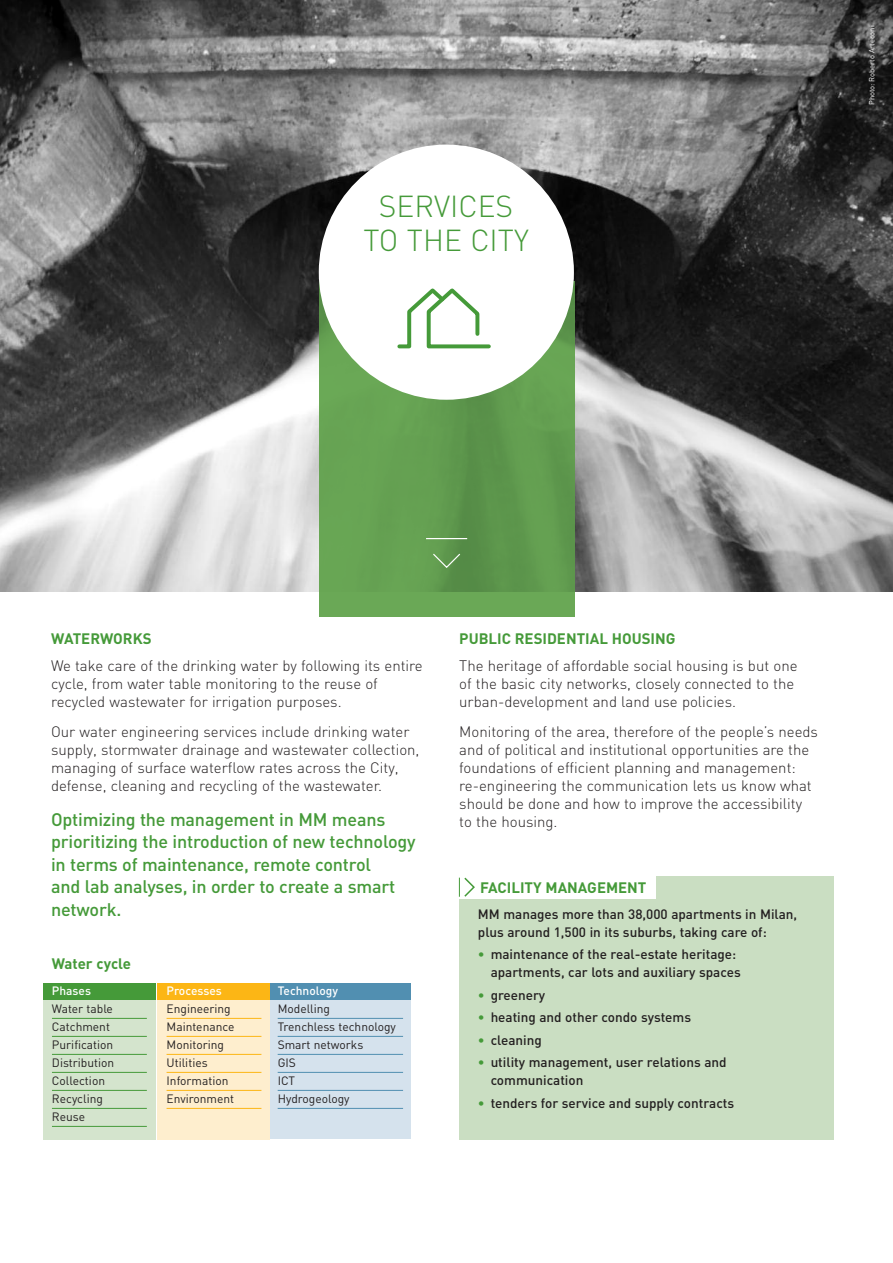
<style>
.page{position:relative;width:893px;height:1263px;background:#fff}
.page>*{position:absolute;margin:0;border:0;box-sizing:border-box;transform-origin:0 0}
.t1{font:300 30px/34.5px "DIN";color:#459a39;text-align:center}
.t2{font:500 18px/22.5px "DIN";letter-spacing:-.01em;color:#459a39}
.t3{font:300 15px/18px "DIN";color:#231f20}
.t4{font:700 15px "DIN";color:#459a39}
.t5{font:500 13.5px/18px "DIN";color:#231f20}
.t6{font:12px/18px "DIN";color:#231f20}
.t7{font:500 12px "DIN";color:#fff}
.t8{font:7.5px "DIN";color:#fff}
.s1{color:#459a39}
</style>
<div class="page">
<img style="left:0;top:0;width:893px;height:591px">
<div style="left:319px;top:591px;width:255px;height:26px;background:#6aa856"></div>
<img style="left:319px;top:284px;width:255px;height:307px">
<hr style="left:426px;top:538px;width:41px;height:1px;background:#fff">
<svg style="left:432px;top:552px;width:29px;height:17px"></svg>
<div style="left:319px;top:145px;width:255px;height:255px;background:#fff;border-radius:50%"></div>
<svg style="left:397px;top:288px;width:94px;height:61px"></svg>
<div style="left:460px;top:876px;width:374px;height:264px;background:#cadec2"></div>
<div style="left:459px;top:876px;width:196px;height:23px;background:#fff"></div>
<svg style="left:459px;top:877px;width:16px;height:20px"></svg>
<div style="left:44px;top:1000px;width:112px;height:140px;background:#d4e4cd"></div>
<div style="left:44px;top:983px;width:112px;height:16px;background:#459a39"></div>
<div style="left:157px;top:983px;width:112px;height:16px;background:#fcb615"></div>
<div style="left:270px;top:983px;width:140px;height:16px;background:#518fb1"></div>
<div style="left:157px;top:1000px;width:112px;height:139px;background:#feeece"></div>
<div style="left:270px;top:1000px;width:140px;height:139px;background:#d5e2ed"></div>
<hr style="left:52px;top:1018px;width:95px;height:1px;background:#459a39">
<hr style="left:52px;top:1036px;width:95px;height:1px;background:#459a39">
<hr style="left:52px;top:1054px;width:95px;height:1px;background:#459a39">
<hr style="left:52px;top:1072px;width:95px;height:1px;background:#459a39">
<hr style="left:52px;top:1090px;width:95px;height:1px;background:#459a39">
<hr style="left:52px;top:1108px;width:95px;height:1px;background:#459a39">
<hr style="left:52px;top:1126px;width:95px;height:1px;background:#459a39">
<hr style="left:167px;top:1018px;width:94px;height:1px;background:#fcb615">
<hr style="left:167px;top:1036px;width:94px;height:1px;background:#fcb615">
<hr style="left:167px;top:1054px;width:94px;height:1px;background:#fcb615">
<hr style="left:167px;top:1072px;width:94px;height:1px;background:#fcb615">
<hr style="left:167px;top:1090px;width:94px;height:1px;background:#fcb615">
<hr style="left:167px;top:1108px;width:94px;height:1px;background:#fcb615">
<hr style="left:278px;top:1018px;width:125px;height:1px;background:#518fb1">
<hr style="left:278px;top:1036px;width:125px;height:1px;background:#518fb1">
<hr style="left:278px;top:1054px;width:125px;height:1px;background:#518fb1">
<hr style="left:278px;top:1072px;width:125px;height:1px;background:#518fb1">
<hr style="left:278px;top:1090px;width:125px;height:1px;background:#518fb1">
<hr style="left:278px;top:1108px;width:125px;height:1px;background:#518fb1">
<h1 class="t1" style="left:363px;top:192px;width:167px">SERVICES<br>TO THE CITY</h1>
<p class="t8" style="left:869px;top:105px;width:81px;rotate:-90deg">Photo: Roberto Arteconi</p>
<p class="t4" style="left:51px;top:634px;width:102px">WATERWORKS</p>
<p class="t3" style="left:51px;top:659px;width:373px">We take care of the drinking water by following its entire cycle, from water table monitoring to the reuse of recycled wastewater for irrigation purposes.</p>
<p class="t3" style="left:51px;top:725px;width:370px">Our water engineering services include drinking water supply, stormwater drainage and wastewater collection, managing of surface waterflow rates across the City, defense, cleaning and recycling of the wastewater.</p>
<p class="t2" style="left:51px;top:810px;width:366px">Optimizing the management in MM means prioritizing the introduction of new technology in terms of maintenance, remote control<br>and lab analyses, in order to create a smart network.</p>
<p class="t4" style="left:52px;top:958px;width:81px">Water cycle</p>
<p class="t7" style="left:52px;top:986px;width:41px">Phases</p>
<p class="t6" style="left:52px;top:1001px;width:64px">Water table<br>Catchment<br>Purification<br>Distribution<br>Collection<br>Recycling<br>Reuse</p>
<p class="t7" style="left:167px;top:986px;width:57px">Processes</p>
<p class="t6" style="left:167px;top:1001px;width:69px">Engineering<br>Maintenance<br>Monitoring<br>Utilities<br>Information<br>Environment</p>
<p class="t7" style="left:278px;top:986px;width:62px">Technology</p>
<p class="t6" style="left:278px;top:1001px;width:120px">Modelling<br>Trenchless technology<br>Smart networks<br>GIS<br>ICT<br>Hydrogeology</p>
<p class="t4" style="left:459px;top:634px;width:218px">PUBLIC RESIDENTIAL HOUSING</p>
<p class="t3" style="left:459px;top:659px;width:340px">The heritage of affordable social housing is but one of the basic city networks, closely connected to the urban-development and land use policies.</p>
<p class="t3" style="left:459px;top:725px;width:360px">Monitoring of the area, therefore of the people’s needs and of political and institutional opportunities are the foundations of efficient planning and management: re-engineering the communication lets us know what should be done and how to improve the accessibility to the housing.</p>
<p class="t4" style="left:480px;top:882px;width:168px">FACILITY MANAGEMENT</p>
<p class="t5" style="left:478px;top:906px;width:321px">MM manages more than 38,000 apartments in Milan, plus around 1,500 in its suburbs, taking care of:</p>
<p class="t5" style="left:491px;top:946px;width:252px;text-indent:-13px"><span class="s1">•</span> maintenance of the real-estate heritage: apartments, car lots and auxiliary spaces</p>
<p class="t5" style="left:478px;top:987px;width:69px"><span class="s1">•</span> greenery</p>
<p class="t5" style="left:478px;top:1009px;width:215px"><span class="s1">•</span> heating and other condo systems</p>
<p class="t5" style="left:478px;top:1032px;width:65px"><span class="s1">•</span> cleaning</p>
<p class="t5" style="left:491px;top:1054px;width:237px;text-indent:-13px"><span class="s1">•</span> utility management, user relations and communication</p>
<p class="t5" style="left:478px;top:1095px;width:258px"><span class="s1">•</span> tenders for service and supply contracts</p>
</div>
